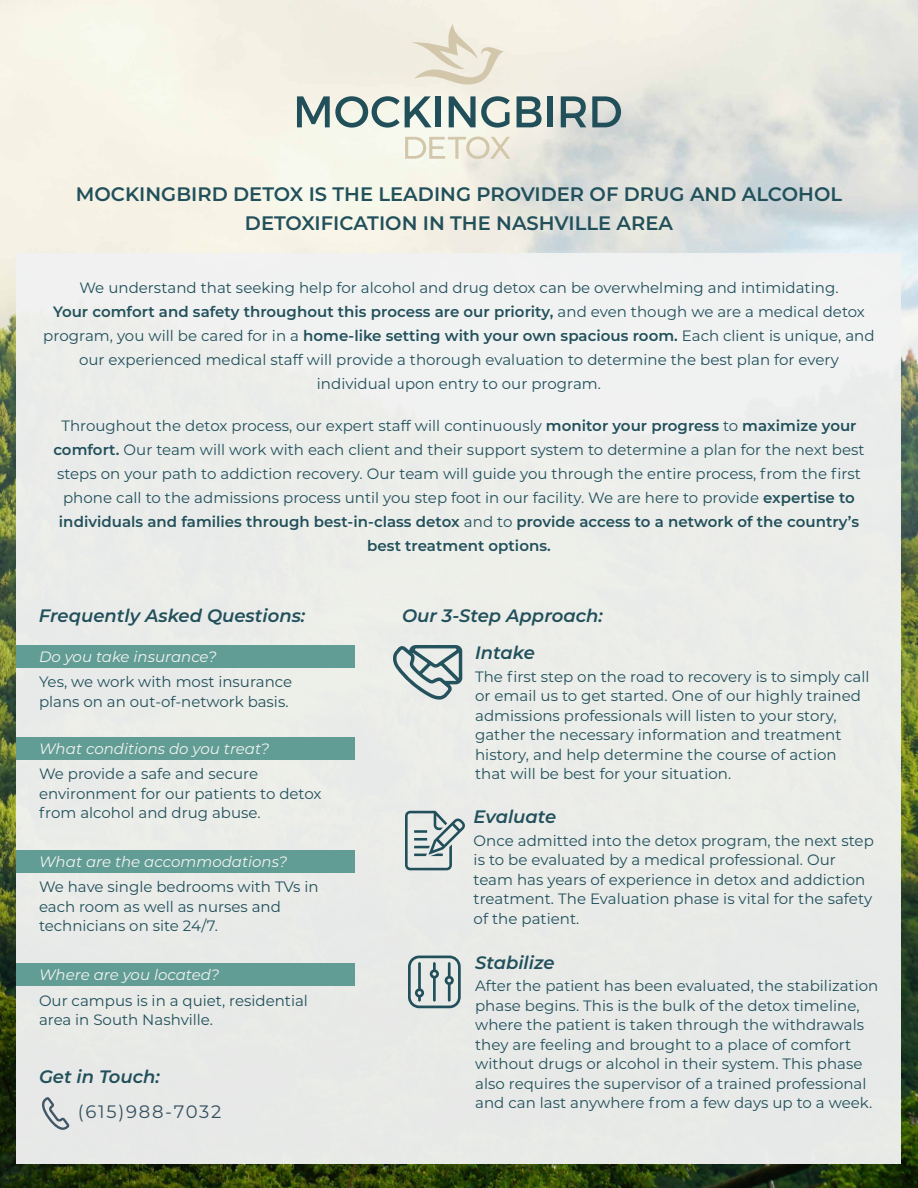
<style>
.page{position:relative;width:918px;height:1188px;background:#fff}
.page>*{position:absolute;margin:0;border:0;box-sizing:border-box;transform-origin:0 0}
.t1{font:600 19.5px/28.5px "Montserrat";color:#21505b;text-align:center}
.t2{font:italic 600 18px "Montserrat";color:#21505b}
.t3{font:18px "Montserrat";letter-spacing:.1em;color:#34505f}
.t4{font:15px/19.5px "Montserrat";color:#21505b}
.t5{font:italic 15px "Montserrat";color:#f2f2f2}
.s1{font-weight:600}
</style>
<div class="page">
<img style="left:0;top:0;width:918px;height:1188px">
<div style="left:16px;top:254px;width:886px;height:910px;background:#eaece9"></div>
<svg style="left:412px;top:24px;width:92px;height:65px;background:#eae4d5"></svg>
<svg style="left:297px;top:96px;width:135px;height:32px;background:#a3b5b1"></svg>
<div style="left:436px;top:96px;width:5px;height:31px;background:#21505a"></div>
<svg style="left:449px;top:96px;width:61px;height:32px;background:#9cafac"></svg>
<svg style="left:517px;top:96px;width:25px;height:31px"></svg>
<div style="left:548px;top:96px;width:5px;height:31px;background:#21505a"></div>
<svg style="left:561px;top:96px;width:25px;height:31px"></svg>
<svg style="left:592px;top:96px;width:29px;height:31px"></svg>
<svg style="left:405px;top:137px;width:105px;height:22px;background:#e8e4d3"></svg>
<svg style="left:405px;top:811px;width:60px;height:59px"></svg>
<svg style="left:393px;top:645px;width:69px;height:55px"></svg>
<svg style="left:408px;top:956px;width:53px;height:52px"></svg>
<div style="left:16px;top:645px;width:340px;height:23px;background:#629d95"></div>
<div style="left:16px;top:737px;width:340px;height:23px;background:#629d95"></div>
<div style="left:16px;top:850px;width:340px;height:23px;background:#629d95"></div>
<div style="left:16px;top:963px;width:340px;height:23px;background:#629d95"></div>
<svg style="left:42px;top:1097px;width:28px;height:33px"></svg>
<h1 class="t1" style="left:76px;top:179px;width:768px">MOCKINGBIRD DETOX IS THE LEADING PROVIDER OF DRUG AND ALCOHOL<br>DETOXIFICATION IN THE NASHVILLE AREA</h1>
<p class="t4" style="left:43px;top:275px;width:833px;line-height:24px;text-align:center">We understand that seeking help for alcohol and drug detox can be overwhelming and intimidating.<br><span class="s1">Your comfort and safety throughout this process are our priority,</span> and even though we are a medical detox program, you will be cared for in a <span class="s1">home-like setting with your own spacious room.</span> Each client is unique, and our experienced medical staff will provide a thorough evaluation to determine the best plan for every individual upon entry to our program.</p>
<p class="t4" style="left:53px;top:413px;width:813px;line-height:24px;text-align:center">Throughout the detox process, our expert staff will continuously <span class="s1">monitor your progress</span> to <span class="s1">maximize your comfort.</span> Our team will work with each client and their support system to determine a plan for the next best steps on your path to addiction recovery. Our team will guide you through the entire process, from the first phone call to the admissions process until you step foot in our facility. We are here to provide <span class="s1">expertise to individuals and families through best-in-class detox</span> and to <span class="s1">provide access to a network of the country’s best treatment options.</span></p>
<p class="t2" style="left:39px;top:603px;width:268px">Frequently Asked Questions:</p>
<p class="t2" style="left:402px;top:603px;width:202px">Our 3-Step Approach:</p>
<p class="t5" style="left:39px;top:646px;width:179px">Do you take insurance?</p>
<p class="t4" style="left:39px;top:672px;width:255px">Yes, we work with most insurance plans on an out-of-network basis.</p>
<p class="t5" style="left:39px;top:738px;width:232px">What conditions do you treat?</p>
<p class="t4" style="left:39px;top:764px;width:284px">We provide a safe and secure environment for our patients to detox from alcohol and drug abuse.</p>
<p class="t5" style="left:39px;top:851px;width:250px">What are the accommodations?</p>
<p class="t4" style="left:39px;top:877px;width:281px">We have single bedrooms with TVs in each room as well as nurses and technicians on site 24/7.</p>
<p class="t5" style="left:39px;top:965px;width:182px">Where are you located?</p>
<p class="t4" style="left:39px;top:990px;width:270px">Our campus is in a quiet, residential area in South Nashville.</p>
<p class="t2" style="left:39px;top:1064px;width:122px">Get in Touch:</p>
<p class="t3" style="left:78px;top:1100px;width:145px">(615)988-7032</p>
<p class="t2" style="left:475px;top:640px;width:61px">Intake</p>
<p class="t4" style="left:475px;top:666px;width:396px">The first step on the road to recovery is to simply call or email us to get started. One of our highly trained admissions professionals will listen to your story, gather the necessary information and treatment history, and help determine the course of action that will be best for your situation.</p>
<p class="t2" style="left:474px;top:804px;width:84px">Evaluate</p>
<p class="t4" style="left:474px;top:830px;width:402px">Once admitted into the detox program, the next step is to be evaluated by a medical professional. Our team has years of experience in detox and addiction treatment. The Evaluation phase is vital for the safety of the patient.</p>
<p class="t2" style="left:475px;top:950px;width:81px">Stabilize</p>
<p class="t4" style="left:475px;top:976px;width:405px">After the patient has been evaluated, the stabilization phase begins. This is the bulk of the detox timeline, where the patient is taken through the withdrawals they are feeling and brought to a place of comfort without drugs or alcohol in their system. This phase also requires the supervisor of a trained professional and can last anywhere from a few days up to a week.</p>
</div>
